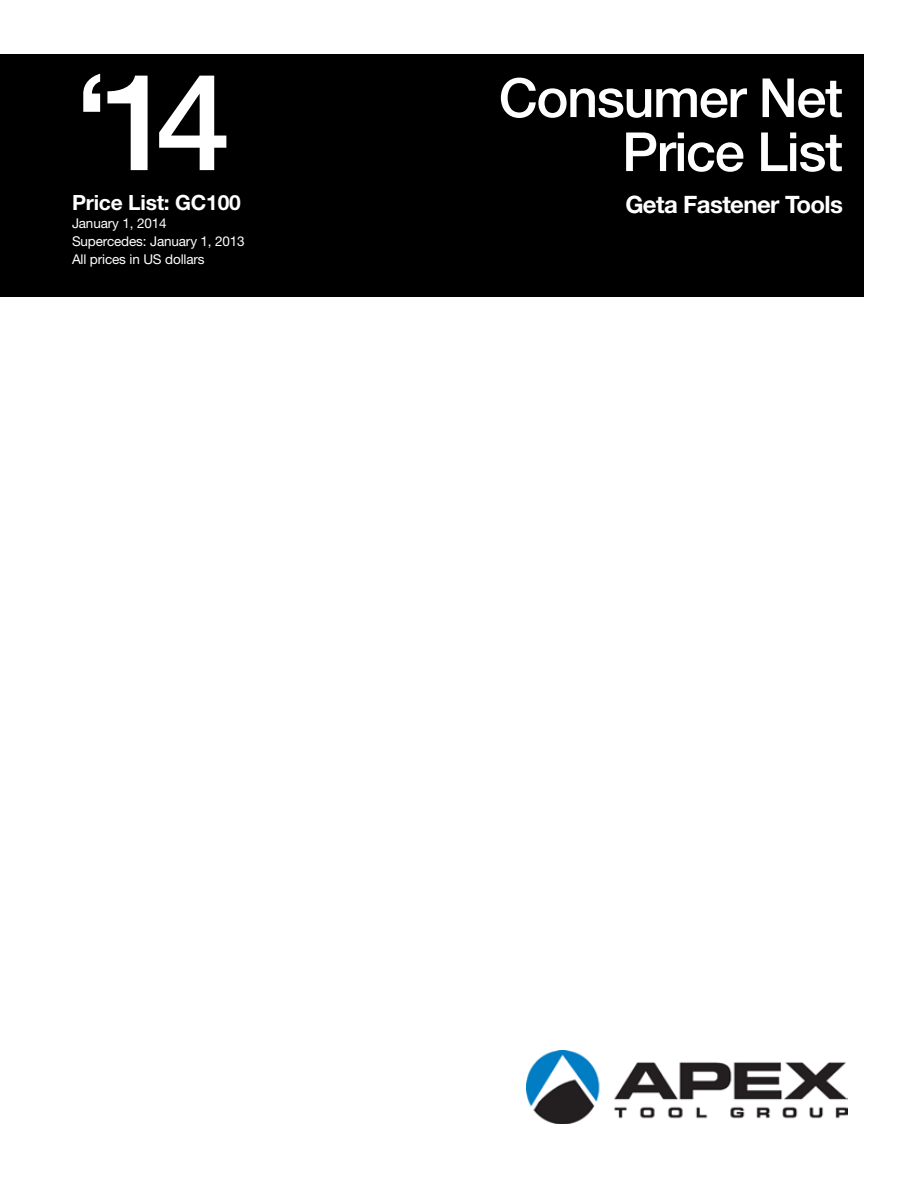
<style>
.page{position:relative;width:918px;height:1188px;background:#fff}
.page>*{position:absolute;margin:0;border:0;box-sizing:border-box;transform-origin:0 0}
.t1{font:500 135px "Helvetica Neue";color:#fff}
.t2{font:500 54px/54px "Helvetica Neue";letter-spacing:-.025em;color:#fff;text-align:right}
.t3{font:700 24px "Helvetica Neue";letter-spacing:-.025em;color:#fff}
.t4{font:700 21px "Helvetica Neue";letter-spacing:-.01em;color:#fff}
.t5{font:13.5px/18px "Helvetica Neue";letter-spacing:-.01em;color:#fff}
</style>
<div class="page">
<div style="left:0;top:54px;width:864px;height:243px;background:#000"></div>
<img style="left:526px;top:1050px;width:321px;height:73px">
<h1 class="t1" style="left:73px;top:42px;width:160px">‘14</h1>
<h3 class="t4" style="left:72px;top:190px;width:170px">Price List: GC100</h3>
<p class="t5" style="left:72px;top:214px;width:174px">January 1, 2014<br>Supercedes: January 1, 2013<br>All prices in US dollars</p>
<h2 class="t2" style="left:499px;top:70px;width:346px">Consumer Net<br>Price List</h2>
<h3 class="t3" style="left:625px;top:190px;width:219px">Geta Fastener Tools</h3>
</div>
